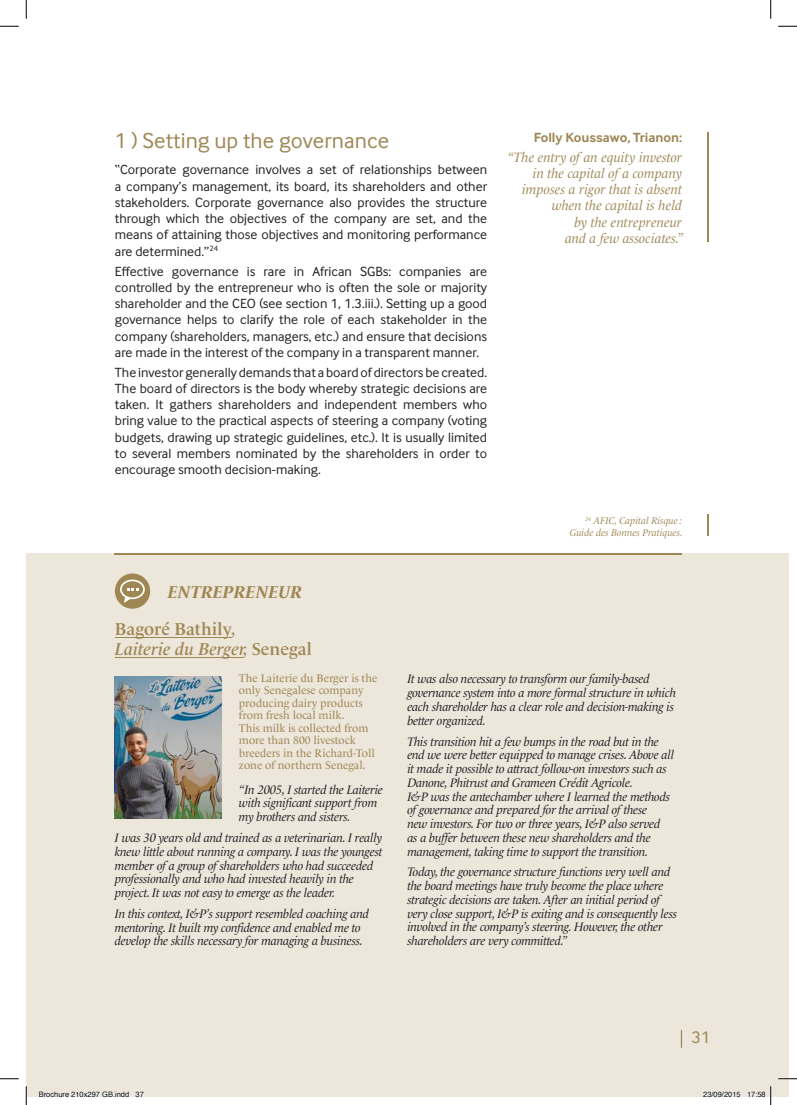
<style>
.page{position:relative;width:797px;height:1105px;background:#fff}
.page>*{position:absolute;margin:0;border:0;box-sizing:border-box;transform-origin:0 0}
.t1{font:22.5px "Inter Face";letter-spacing:.005em;color:#9f8754}
.t2{font:600 17.5px/20px "Le Monde Livre";color:#9f8754}
.t3{font:italic 700 17.5px "Le Monde Livre";color:#9f8754}
.t4{font:17.5px "Inter Face";color:#9f8754}
.t5{font:13.75px/16.2px "Inter Face";color:#231f20;text-align:justify}
.t6{font:italic 13.75px/16.2px "Le Monde Livre";color:#9f8754;text-align:right}
.t7{font:700 13.75px "Inter Face";color:#9f8754}
.t8{font:italic 12.5px/13.8px "Le Monde Livre";letter-spacing:-.02em;color:#231f20}
.t9{font:11.25px/12.5px "Le Monde Livre";color:#9f8754}
.t10{font:italic 10px/11.2px "Le Monde Livre";color:#9f8754;text-align:right}
.t11{font:7.5px "Helvetica";color:#000}
.s1{font-style:italic}
</style>
<div class="page">
<div style="left:26px;top:553px;width:762px;height:543px;background:#ece6db"></div>
<hr style="left:115px;top:553px;width:567px;height:2px;background:#9f8754">
<hr style="left:115px;top:637px;width:117px;height:1px;background:#9f8754">
<hr style="left:115px;top:657px;width:129px;height:1px;background:#9f8754">
<img style="left:115px;top:676px;width:106px;height:142px">
<hr style="left:707px;top:133px;width:1px;height:109px;background:#9f8754">
<svg style="left:707px;top:514px;width:1px;height:22px"></svg>
<div style="left:115px;top:573px;width:35px;height:36px;background:#9f8754;border-radius:50%"></div>
<svg style="left:120px;top:580px;width:25px;height:23px"></svg>
<svg style="left:681px;top:1030px;width:1px;height:18px"></svg>
<svg style="left:0;top:25px;width:19px;height:2px"></svg>
<svg style="left:778px;top:25px;width:19px;height:2px"></svg>
<svg style="left:0;top:1078px;width:19px;height:1px"></svg>
<svg style="left:778px;top:1078px;width:19px;height:1px"></svg>
<svg style="left:25px;top:0;width:2px;height:19px"></svg>
<svg style="left:25px;top:1086px;width:2px;height:19px"></svg>
<svg style="left:770px;top:0;width:1px;height:19px"></svg>
<svg style="left:39px;top:1091px;width:90px;height:6px"></svg>
<svg style="left:135px;top:1092px;width:9px;height:5px"></svg>
<svg style="left:703px;top:1091px;width:38px;height:6px"></svg>
<svg style="left:747px;top:1086px;width:24px;height:19px"></svg>
<h1 class="t1" style="left:115px;top:127px;width:276px">1 ) Setting up the governance</h1>
<p class="t5" style="left:115px;top:162px;width:374px">“Corporate governance involves a set of relationships between a company’s management, its board, its shareholders and other stakeholders. Corporate governance also provides the structure through which the objectives of the company are set, and the means of attaining those objectives and monitoring performance are determined.”<sup>24</sup></p>
<p class="t5" style="left:115px;top:263px;width:374px">Effective governance is rare in African SGBs: companies are controlled by the entrepreneur who is often the sole or majority shareholder and the CEO (see section 1, 1.3.iii.). Setting up a good governance helps to clarify the role of each stakeholder in the company (shareholders, managers, etc.) and ensure that decisions are made in the interest of the company in a transparent manner.</p>
<p class="t5" style="left:115px;top:364px;width:374px">The investor generally demands that a board of directors be created.<br>The board of directors is the body whereby strategic decisions are taken. It gathers shareholders and independent members who bring value to the practical aspects of steering a company (voting budgets, drawing up strategic guidelines, etc.). It is usually limited to several members nominated by the shareholders in order to encourage smooth decision-making.</p>
<h2 class="t3" style="left:168px;top:581px;width:136px">ENTREPRENEUR</h2>
<p class="t7" style="left:534px;top:129px;width:150px">Folly Koussawo, Trianon:</p>
<p class="t6" style="left:507px;top:149px;width:177px">“The entry of an equity investor in the capital of a company imposes a rigor that is absent when the capital is held<br>by the entrepreneur<br>and a few associates.”</p>
<p class="t10" style="left:569px;top:515px;width:114px"><sup>24</sup> AFIC, Capital Risque :<br>Guide des Bonnes Pratiques.</p>
<h2 class="t2" style="left:115px;top:619px;width:199px">Bagoré Bathily<span class="s1">,<br>Laiterie du Berger,</span> Senegal</h2>
<p class="t9" style="left:239px;top:672px;width:140px">The Laiterie du Berger is the only Senegalese company producing dairy products from fresh local milk.<br>This milk is collected from more than 800 livestock breeders in the Richard-Toll zone of northern Senegal.</p>
<p class="t8" style="left:239px;top:782px;width:146px">“In 2005, I started the Laiterie with significant support from my brothers and sisters.</p>
<p class="t8" style="left:115px;top:831px;width:269px">I was 30 years old and trained as a veterinarian. I really knew little about running a company. I was the youngest member of a group of shareholders who had succeeded professionally and who had invested heavily in the project. It was not easy to emerge as the leader.</p>
<p class="t8" style="left:115px;top:907px;width:256px">In this context, I&amp;P’s support resembled coaching and mentoring. It built my confidence and enabled me to develop the skills necessary for managing a business.</p>
<p class="t8" style="left:407px;top:672px;width:270px">It was also necessary to transform our family-based governance system into a more formal structure in which each shareholder has a clear role and decision-making is better organized.</p>
<p class="t8" style="left:407px;top:734px;width:268px">This transition hit a few bumps in the road but in the end we were better equipped to manage crises. Above all it made it possible to attract follow-on investors such as Danone, Phitrust and Grameen Crédit Agricole.<br>I&amp;P was the antechamber where I learned the methods of governance and prepared for the arrival of these<br>new investors. For two or three years, I&amp;P also served<br>as a buffer between these new shareholders and the management, taking time to support the transition.</p>
<p class="t8" style="left:407px;top:865px;width:271px">Today, the governance structure functions very well and the board meetings have truly become the place where strategic decisions are taken. After an initial period of very close support, I&amp;P is exiting and is consequently less involved in the company’s steering. However, the other shareholders are very committed.”</p>
<h2 class="t4" style="left:691px;top:1027px;width:20px">31</h2>
<p class="t11" style="left:39px;top:1089px;width:107px">Brochure 210x297 GB.indd 37</p>
<p class="t11" style="left:703px;top:1089px;width:64px">23/09/2015 17:58</p>
</div>
